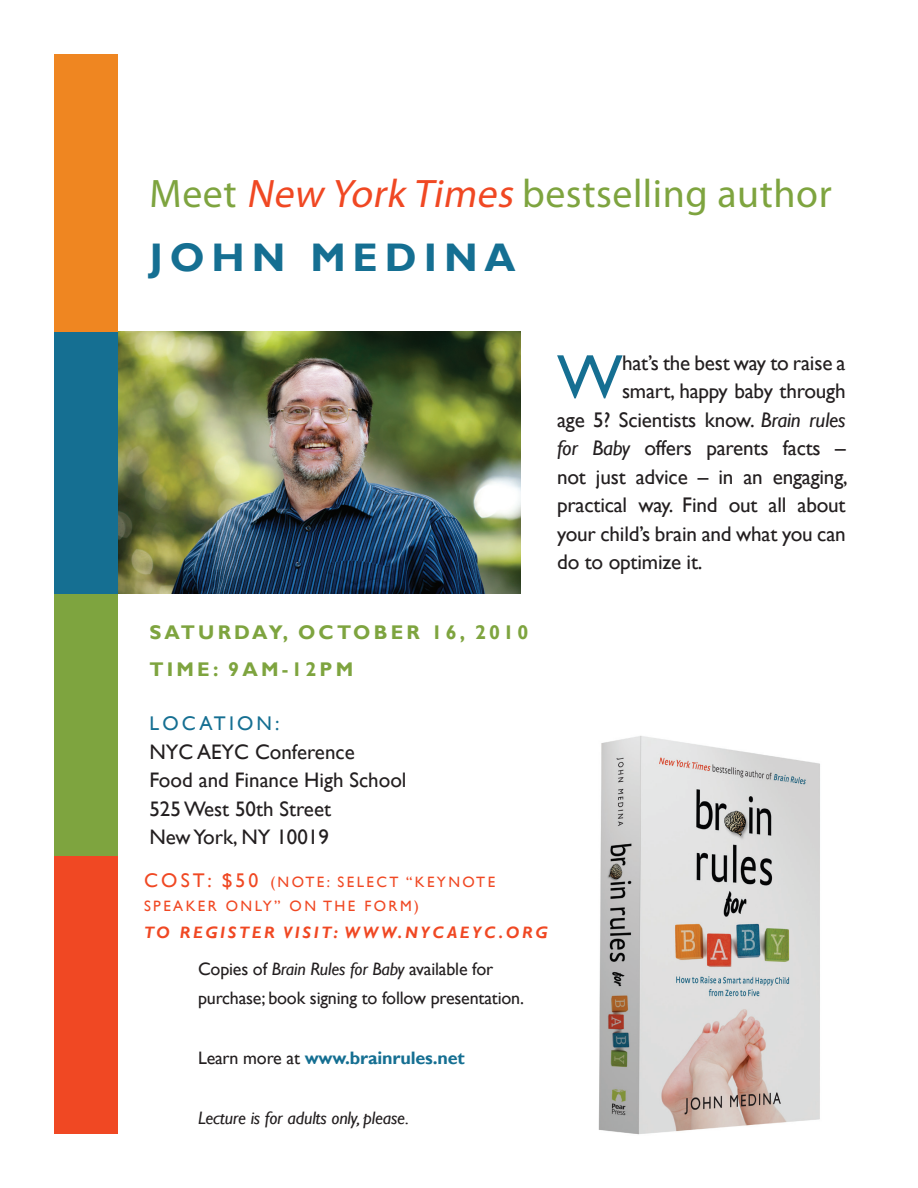
<style>
.page{position:relative;width:918px;height:1188px;background:#fff}
.page>*{position:absolute;margin:0;border:0;box-sizing:border-box;transform-origin:0 0}
.t1{font:63px "Gill Sans";color:#156f92}
.t2{font:39.9px "Myriad Pro";letter-spacing:.015em;color:#7ea43f}
.t3{font:700 39.9px "Gill Sans";letter-spacing:.175em;color:#156f92}
.t4{font:21.15px "Gill Sans";letter-spacing:-.01em;color:#231f20}
.t5{font:21px "Gill Sans";color:#231f20}
.t6{font:700 19.8px "Gill Sans";letter-spacing:.16em;color:#7ea43f}
.t7{font:19.8px "Gill Sans";letter-spacing:.16em;color:#156f92}
.t8{font:18px/29.8px "Gill Sans";letter-spacing:-.01em;color:#231f20}
.t9{font:italic 18px "Gill Sans";letter-spacing:-.01em;color:#231f20}
.t10{font:700 18px "Gill Sans";letter-spacing:-.01em;color:#156f92}
.t11{font:italic 700 16.5px "Gill Sans";letter-spacing:.16em;color:#f04823}
.t12{font:15px "Gill Sans";letter-spacing:.16em;color:#f04823}
.s1{font-style:italic;color:#f04823}
.s2{font-style:italic}
.s3{font-size:19.8px}
.s4{font-weight:400;color:#231f20}
</style>
<div class="page">
<img style="left:118px;top:332px;width:402px;height:262px">
<img style="left:598px;top:736px;width:222px;height:399px">
<div style="left:54px;top:54px;width:64px;height:292px;background:#ef8621"></div>
<div style="left:54px;top:332px;width:64px;height:288px;background:#156f92"></div>
<div style="left:54px;top:594px;width:64px;height:288px;background:#7ea43f"></div>
<div style="left:54px;top:856px;width:64px;height:278px;background:#f04823"></div>
<p class="t2" style="left:149px;top:169px;width:684px">Meet <span class="s1">New York Times</span>bestselling author</p>
<p class="t3" style="left:149px;top:233px;width:368px">JOHN MEDINA</p>
<p class="t1" style="left:557px;top:340px;width:67px">W</p>
<p class="t4" style="left:622px;top:350px;width:225px">hat’s the best way to raise a</p>
<p class="t4" style="left:622px;top:379px;width:225px">smart, happy baby through</p>
<p class="t4" style="left:557px;top:407px;width:290px">age 5? Scientists know. <span class="s2">Brain rules</span></p>
<p class="t4" style="left:557px;top:436px;width:290px"><span class="s2">for Baby</span> offers parents facts –</p>
<p class="t4" style="left:557px;top:464px;width:292px">not just advice – in an engaging,</p>
<p class="t4" style="left:557px;top:493px;width:290px">practical way. Find out all about</p>
<p class="t4" style="left:557px;top:521px;width:290px">your child’s brain and what you can</p>
<p class="t4" style="left:557px;top:550px;width:147px">do to optimize it.</p>
<p class="t6" style="left:149px;top:620px;width:380px">SATURDAY, OCTOBER 16, 2010</p>
<p class="t6" style="left:149px;top:657px;width:205px">TIME: 9AM-12PM</p>
<p class="t7" style="left:149px;top:712px;width:132px">LOCATION:</p>
<p class="t5" style="left:149px;top:739px;width:207px">NYC AEYC Conference</p>
<p class="t5" style="left:149px;top:768px;width:259px">Food and Finance High School</p>
<p class="t5" style="left:149px;top:796px;width:183px">525 West 50th Street</p>
<p class="t5" style="left:149px;top:825px;width:181px">New York, NY 10019</p>
<p class="t12" style="left:144px;top:873px;width:353px"><span class="s3">COST: $50</span> (NOTE: SELECT “KEYNOTE</p>
<p class="t12" style="left:144px;top:898px;width:277px">SPEAKER ONLY” ON THE FORM)</p>
<p class="t11" style="left:144px;top:923px;width:405px">TO REGISTER VISIT: WWW.NYCAEYC.ORG</p>
<p class="t8" style="left:198px;top:954px;width:327px">Copies of <span class="s2">Brain Rules for Baby</span> available for purchase; book signing to follow presentation.</p>
<p class="t10" style="left:198px;top:1047px;width:268px"><span class="s4">Learn more at</span> www.brainrules.net</p>
<p class="t9" style="left:198px;top:1107px;width:213px">Lecture is for adults only, please.</p>
</div>
